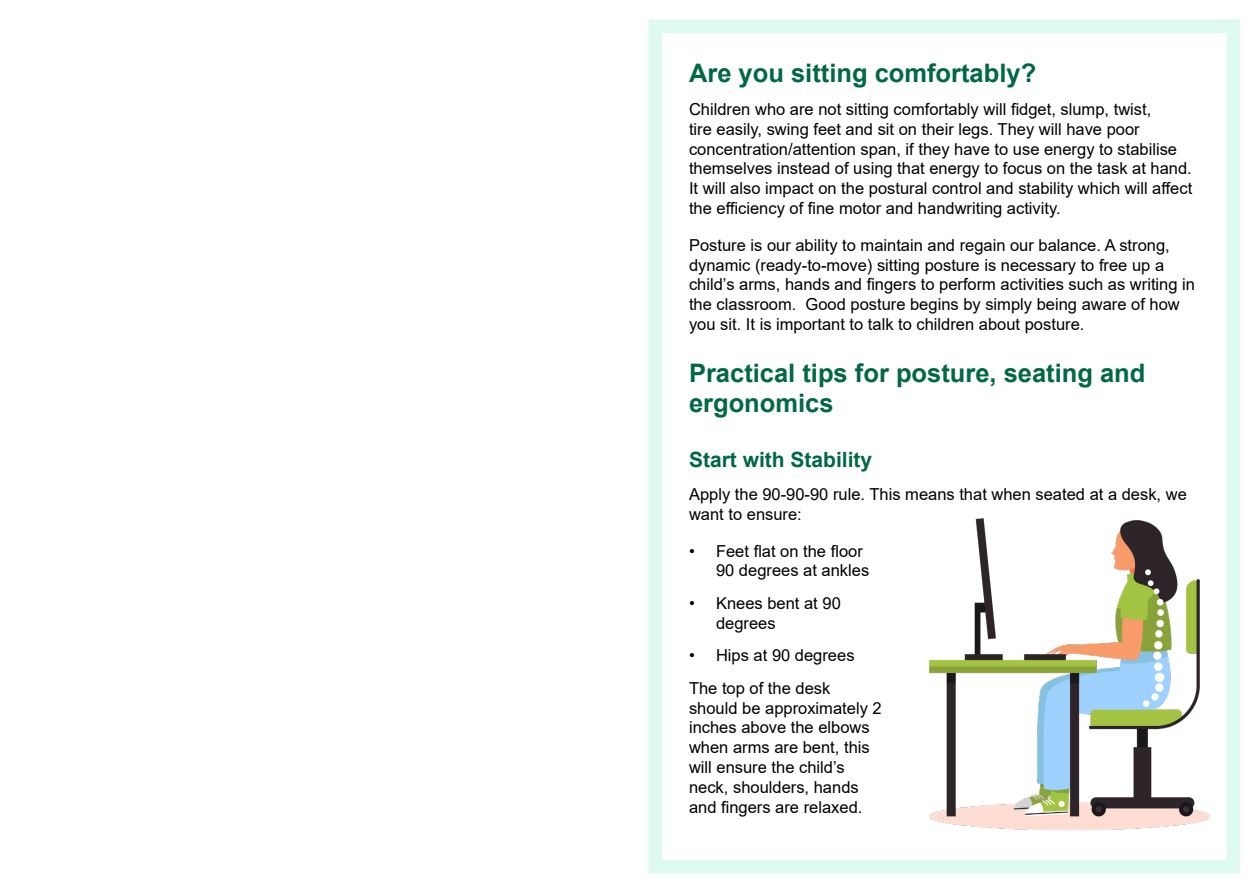
<style>
.page{position:relative;width:1259px;height:893px;background:#fff}
.page>*{position:absolute;margin:0;border:0;box-sizing:border-box;transform-origin:0 0}
.Heading_2_page{font:700 25.5px/30.6px "Arial";color:#006843}
.Heading_3{font:700 21px "Arial";color:#006843}
.t1{font:16.5px/19.8px "Arial";color:#000}
</style>
<div class="page">
<div style="left:648px;top:19px;width:592px;height:854px;border:14px solid #ddf9f0"></div>
<img style="left:929px;top:519px;width:280px;height:310px">
<h2 class="Heading_2_page" style="left:689px;top:58px;width:349px">Are you sitting comfortably?</h2>
<p class="t1" style="left:689px;top:99px;width:505px">Children who are not sitting comfortably will fidget, slump, twist,<br>tire easily, swing feet and sit on their legs. They will have poor concentration/attention span, if they have to use energy to stabilise themselves instead of using that energy to focus on the task at hand.<br>It will also impact on the postural control and stability which will affect the efficiency of fine motor and handwriting activity.</p>
<p class="t1" style="left:689px;top:235px;width:507px">Posture is our ability to maintain and regain our balance. A strong, dynamic (ready-to-move) sitting posture is necessary to free up a child’s arms, hands and fingers to perform activities such as writing in the classroom. Good posture begins by simply being aware of how you sit. It is important to talk to children about posture.</p>
<h2 class="Heading_2_page" style="left:689px;top:358px;width:458px">Practical tips for posture, seating and ergonomics</h2>
<h3 class="Heading_3" style="left:689px;top:445px;width:185px">Start with Stability</h3>
<p class="t1" style="left:689px;top:484px;width:499px">Apply the 90-90-90 rule. This means that when seated at a desk, we want to ensure:</p>
<p class="t1" style="left:716px;top:541px;width:155px;text-indent:-27px">• Feet flat on the floor<br>90 degrees at ankles</p>
<p class="t1" style="left:716px;top:593px;width:126px;text-indent:-27px">• Knees bent at 90 degrees</p>
<p class="t1" style="left:689px;top:645px;width:167px">• Hips at 90 degrees</p>
<p class="t1" style="left:689px;top:678px;width:194px">The top of the desk should be approximately 2 inches above the elbows when arms are bent, this will ensure the child’s neck, shoulders, hands and fingers are relaxed.</p>
</div>
